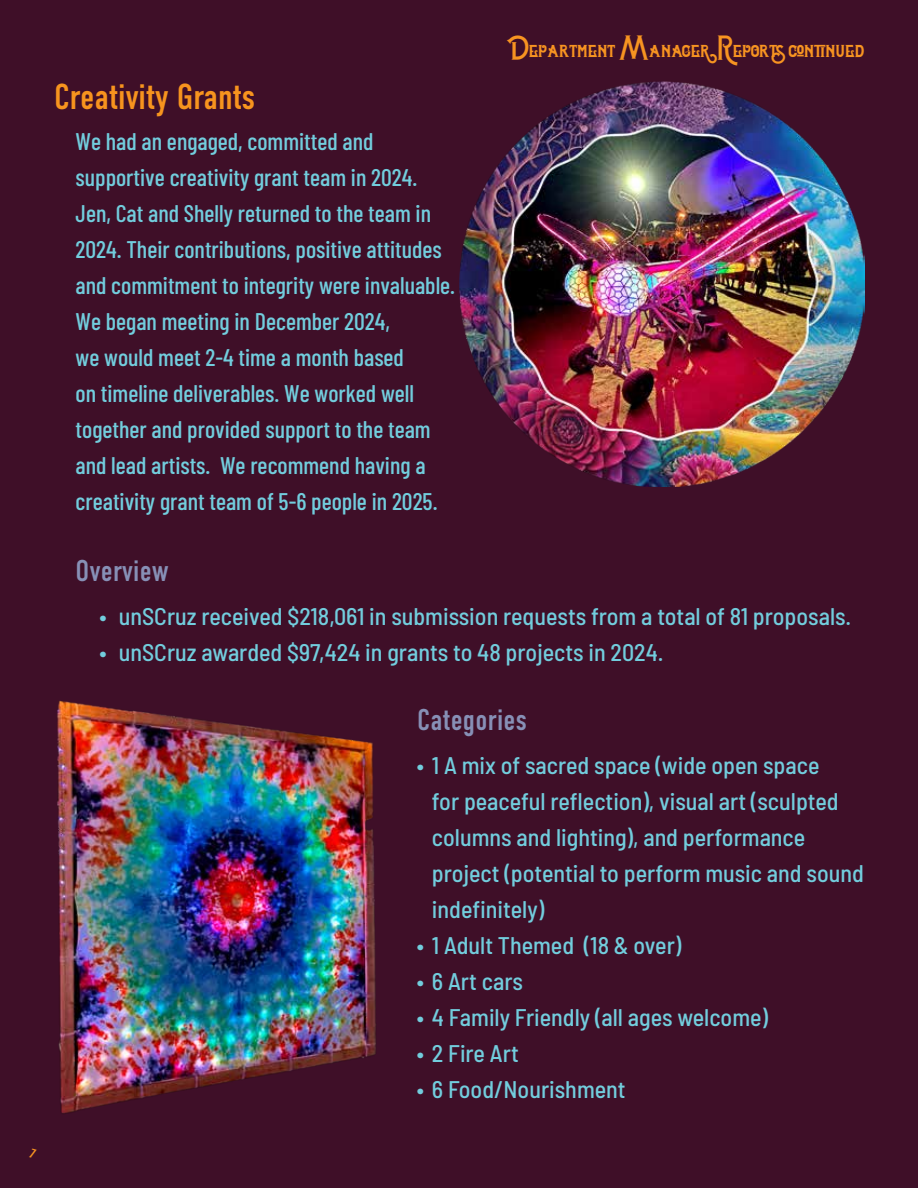
<style>
.page{position:relative;width:918px;height:1188px;background:#3f0f28}
.page>*{position:absolute;margin:0;border:0;box-sizing:border-box;transform-origin:0 0}
.t1{font:36px "DIN Condensed";color:#f7941e}
.t2{font:30px "DIN Condensed";letter-spacing:.01em;color:#8790b6}
.t3{font:500 24px/36px "Barlow Condensed";color:#72cddd}
.t4{font:500 semi-condensed 24px/36px "Barlow";color:#72cddd}
.t5{font:24px "Celestial Typeface";color:#f79421}
.s1{font-family:"Barlow Condensed";font-stretch:normal}
</style>
<div class="page">
<img style="left:459px;top:81px;width:405px;height:405px">
<img style="left:57px;top:701px;width:319px;height:412px">
<h1 class="t1" style="left:54px;top:76px;width:203px">Creativity Grants</h1>
<p class="t3" style="left:76px;top:122px;width:381px">We had an engaged, committed and supportive creativity grant team in 2024.<br>Jen, Cat and Shelly returned to the team in 2024. Their contributions, positive attitudes and commitment to integrity were invaluable.<br>We began meeting in December 2024,<br>we would meet 2-4 time a month based<br>on timeline deliverables. We worked well together and provided support to the team and lead artists. We recommend having a creativity grant team of 5-6 people in 2025.</p>
<p class="t5" style="left:507px;top:35px;width:359px">Department Manager Reports continued</p>
<p class="t2" style="left:76px;top:554px;width:94px">Overview</p>
<p class="t4" style="left:99px;top:597px;width:754px"><span class="s1">•</span> unSCruz received $218,061 in submission requests from a total of 81 proposals.</p>
<p class="t4" style="left:99px;top:633px;width:566px"><span class="s1">•</span> unSCruz awarded $97,424 in grants to 48 projects in 2024.</p>
<p class="t2" style="left:417px;top:703px;width:111px">Categories</p>
<p class="t4" style="left:432px;top:746px;width:433px;text-indent:-15px"><span class="s1">•</span> 1 A mix of sacred space (wide open space<br>for peaceful reflection), visual art (sculpted columns and lighting), and performance project (potential to perform music and sound indefinitely)</p>
<p class="t4" style="left:417px;top:926px;width:266px"><span class="s1">•</span> 1 Adult Themed (18 &amp; over)</p>
<p class="t4" style="left:417px;top:962px;width:107px"><span class="s1">•</span> 6 Art cars</p>
<p class="t4" style="left:417px;top:998px;width:353px"><span class="s1">•</span> 4 Family Friendly (all ages welcome)</p>
<p class="t4" style="left:417px;top:1034px;width:103px"><span class="s1">•</span> 2 Fire Art</p>
<p class="t4" style="left:417px;top:1070px;width:210px"><span class="s1">•</span> 6 Food/Nourishment</p>
</div>
